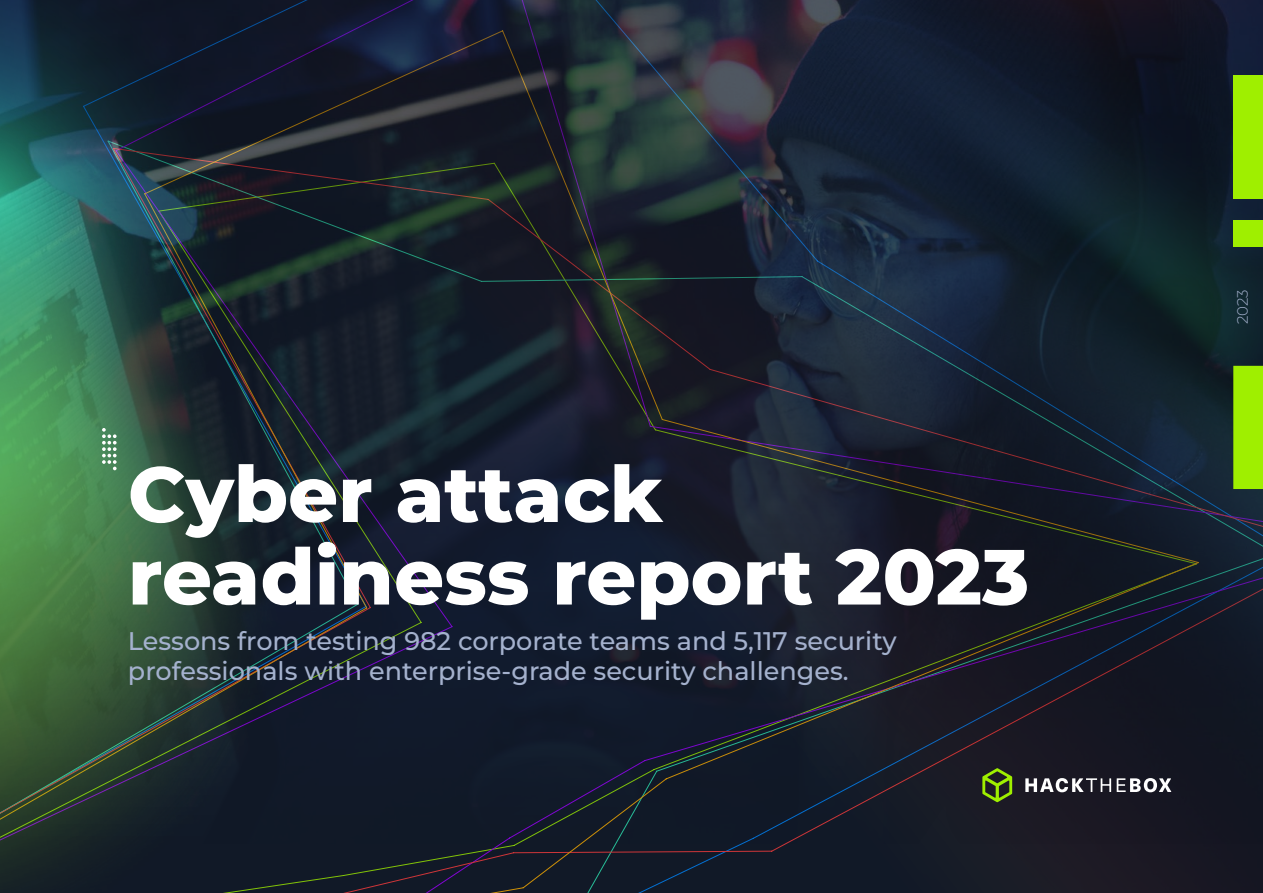
<style>
.page{position:relative;width:1263px;height:893px;background:#fff}
.page>*{position:absolute;margin:0;border:0;box-sizing:border-box;transform-origin:0 0}
.t1{font:800 78px/82.5px "Montserrat";color:#fff}
.t2{font:500 25.5px/30.6px "Montserrat";color:#a4b1cd}
.t3{font:300 15px "Montserrat";color:#a4b1cd}
</style>
<div class="page">
<img style="left:0;top:0;width:1263px;height:893px">
<div style="left:1233px;top:366px;width:30px;height:123px;background:#9fef00"></div>
<div style="left:1233px;top:220px;width:30px;height:27px;background:#9fef00"></div>
<div style="left:1233px;top:75px;width:30px;height:123px;background:#9fef00"></div>
<svg style="left:982px;top:768px;width:30px;height:34px"></svg>
<svg style="left:1025px;top:778px;width:86px;height:14px"></svg>
<svg style="left:1117px;top:778px;width:54px;height:14px"></svg>
<svg style="left:102px;top:428px;width:15px;height:42px"></svg>
<h1 class="t1" style="left:128px;top:449px;width:903px">Cyber attack readiness report 2023</h1>
<p class="t2" style="left:128px;top:624px;width:770px">Lessons from testing 982 corporate teams and 5,117 security professionals with enterprise-grade security challenges.</p>
<p class="t3" style="left:1232px;top:324px;width:37px;rotate:-90deg">2023</p>
</div>
